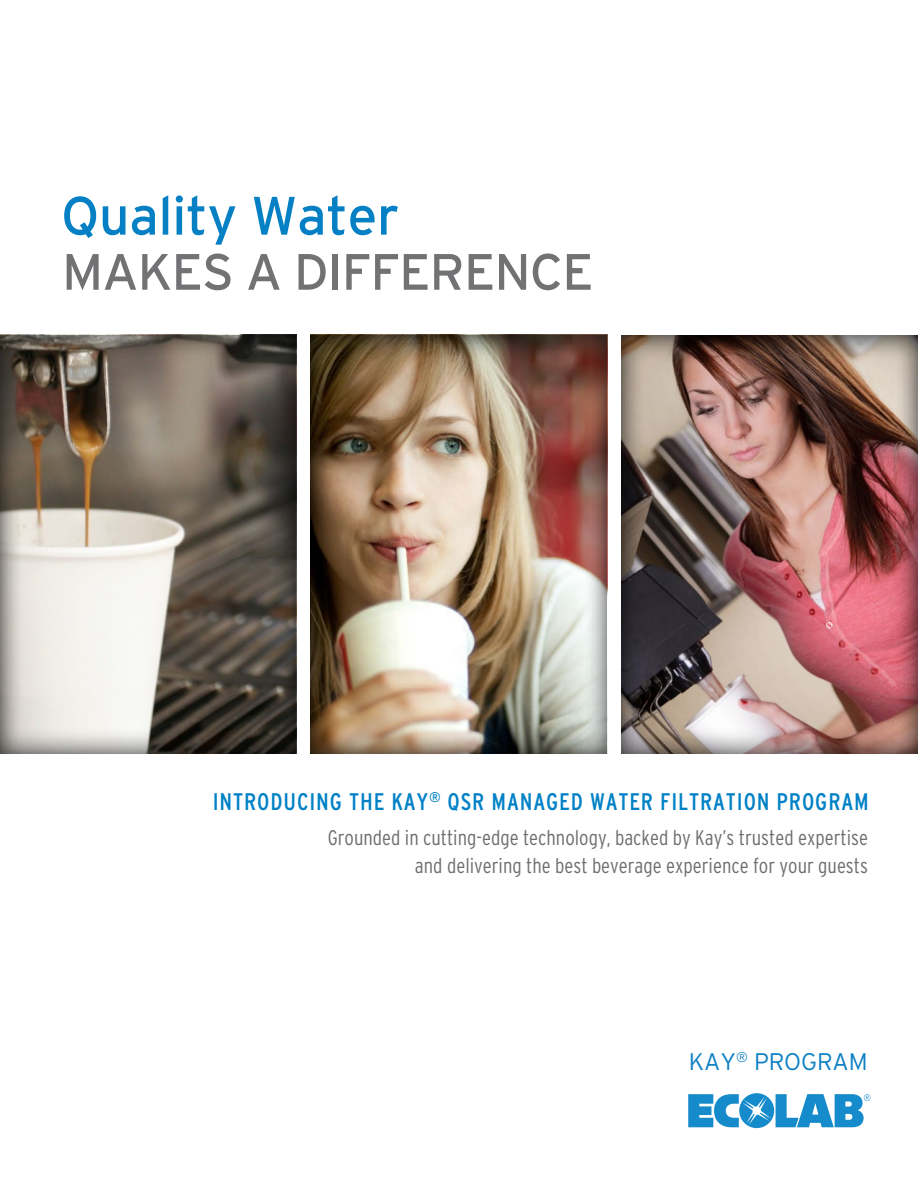
<style>
.page{position:relative;width:918px;height:1188px;background:#fff}
.page>*{position:absolute;margin:0;border:0;box-sizing:border-box;transform-origin:0 0}
.t1{font:54px "Interstate";letter-spacing:-.01em;color:#0680c4}
.t2{font:51px "Interstate";letter-spacing:-.02em;color:#727174}
.t3{font:condensed 24px "Interstate";letter-spacing:.035em;color:#0081c6}
.t4{font:300 24px "Interstate";color:#0c80c3}
.t5{font:300 condensed 21px/28.5px "Interstate";color:#6e6e71;text-align:right}
</style>
<div class="page">
<svg style="left:688px;top:1093px;width:182px;height:35px"></svg>
<img style="left:310px;top:335px;width:297px;height:418px">
<svg style="left:0;top:335px;width:296px;height:418px;background:#898178"></svg>
<img style="left:621px;top:335px;width:297px;height:419px">
<h1 class="t1" style="left:61px;top:185px;width:340px">Quality Water</h1>
<h2 class="t2" style="left:62px;top:243px;width:533px">MAKES A DIFFERENCE</h2>
<p class="t3" style="left:213px;top:788px;width:658px">INTRODUCING THE KAY<sup>®</sup> QSR MANAGED WATER FILTRATION PROGRAM</p>
<p class="t5" style="left:328px;top:823px;width:542px">Grounded in cutting-edge technology, backed by Kay’s trusted expertise and delivering the best beverage experience for your guests</p>
<p class="t4" style="left:689px;top:1048px;width:180px">KAY<sup>®</sup> PROGRAM</p>
</div>
